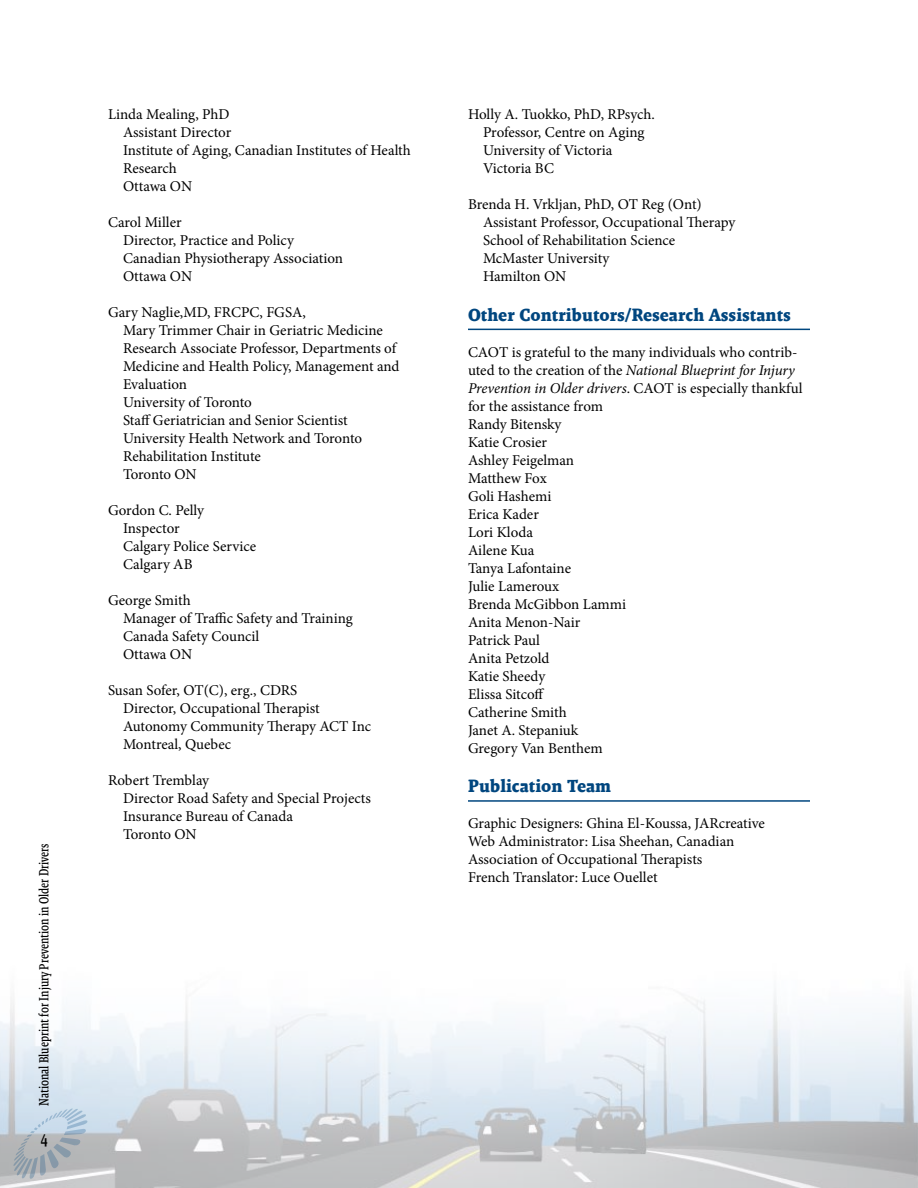
<style>
.page{position:relative;width:918px;height:1188px;background:#fff}
.page>*{position:absolute;margin:0;border:0;box-sizing:border-box;transform-origin:0 0}
.t1{font:700 18px "Malaga";color:#00467f}
.t2{font:18px "Malaga Nar Reg";color:#000}
.t3{font:15px/18px "Minion Pro";letter-spacing:-.005em;color:#000}
.t4{font:13.5px "Malaga Nar Reg";color:#000}
.s1{font-style:italic}
</style>
<div class="page">
<img style="left:0;top:992px;width:918px;height:196px">
<svg style="left:13px;top:1108px;width:75px;height:71px"></svg>
<hr style="left:468px;top:329px;width:342px;height:1px;background:#00467f">
<hr style="left:468px;top:800px;width:342px;height:2px;background:#00467f">
<p class="t4" style="left:36px;top:1106px;width:264px;rotate:-90deg">National Blueprint for Injury Prevention in Older Drivers</p>
<p class="t2" style="left:41px;top:1127px;width:8px">4</p>
<p class="t3" style="left:123px;top:105px;width:289px;text-indent:-15px">Linda Mealing, PhD<br>Assistant Director<br>Institute of Aging, Canadian Institutes of Health<br>Research<br>Ottawa ON</p>
<p class="t3" style="left:123px;top:213px;width:222px;text-indent:-15px">Carol Miller<br>Director, Practice and Policy<br>Canadian Physiotherapy Association<br>Ottawa ON</p>
<p class="t3" style="left:123px;top:303px;width:278px;text-indent:-15px">Gary Naglie,MD, FRCPC, FGSA,<br>Mary Trimmer Chair in Geriatric Medicine<br>Research Associate Professor, Departments of<br>Medicine and Health Policy, Management and<br>Evaluation<br>University of Toronto<br>Staff Geriatrician and Senior Scientist<br>University Health Network and Toronto<br>Rehabilitation Institute<br>Toronto ON</p>
<p class="t3" style="left:123px;top:501px;width:135px;text-indent:-15px">Gordon C. Pelly<br>Inspector<br>Calgary Police Service<br>Calgary AB</p>
<p class="t3" style="left:123px;top:591px;width:231px;text-indent:-15px">George Smith<br>Manager of Traffic Safety and Training<br>Canada Safety Council<br>Ottawa ON</p>
<p class="t3" style="left:123px;top:681px;width:250px;text-indent:-15px">Susan Sofer, OT(C), erg., CDRS<br>Director, Occupational Therapist<br>Autonomy Community Therapy ACT Inc<br>Montreal, Quebec</p>
<p class="t3" style="left:123px;top:771px;width:249px;text-indent:-15px">Robert Tremblay<br>Director Road Safety and Special Projects<br>Insurance Bureau of Canada<br>Toronto ON</p>
<p class="t3" style="left:483px;top:105px;width:173px;text-indent:-15px">Holly A. Tuokko, PhD, RPsych.<br>Professor, Centre on Aging<br>University of Victoria<br>Victoria BC</p>
<p class="t3" style="left:483px;top:195px;width:254px;text-indent:-15px">Brenda H. Vrkljan, PhD, OT Reg (Ont)<br>Assistant Professor, Occupational Therapy<br>School of Rehabilitation Science<br>McMaster University<br>Hamilton ON</p>
<p class="t1" style="left:468px;top:304px;width:324px">Other Contributors/Research Assistants</p>
<p class="t3" style="left:468px;top:343px;width:336px">CAOT is grateful to the many individuals who contrib&shy;uted to the creation of the <span class="s1">National Blueprint for Injury<br>Prevention in Older drivers</span>. CAOT is especially thankful for the assistance from<br>Randy Bitensky<br>Katie Crosier<br>Ashley Feigelman<br>Matthew Fox<br>Goli Hashemi<br>Erica Kader<br>Lori Kloda<br>Ailene Kua<br>Tanya Lafontaine<br>Julie Lameroux<br>Brenda McGibbon Lammi<br>Anita Menon-Nair<br>Patrick Paul<br>Anita Petzold<br>Katie Sheedy<br>Elissa Sitcoff<br>Catherine Smith<br>Janet A. Stepaniuk<br>Gregory Van Benthem</p>
<p class="t1" style="left:468px;top:776px;width:145px">Publication Team</p>
<p class="t3" style="left:468px;top:814px;width:298px">Graphic Designers: Ghina El-Koussa, JARcreative Web Administrator: Lisa Sheehan, Canadian Association of Occupational Therapists<br>French Translator: Luce Ouellet</p>
</div>
